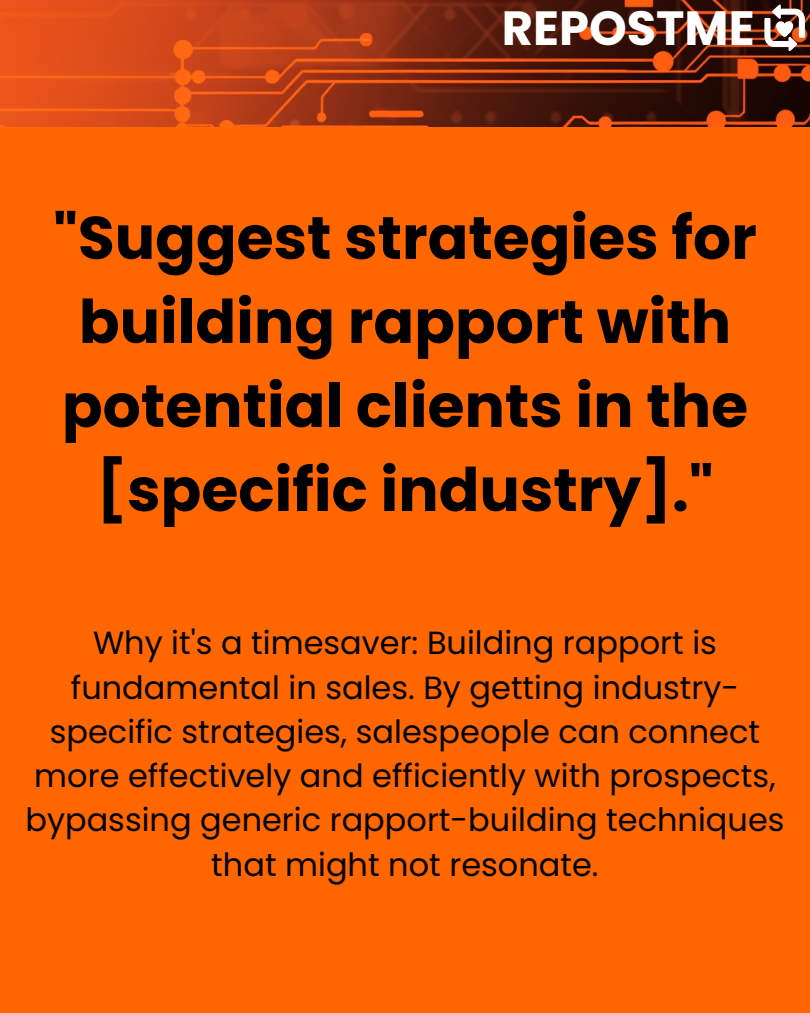
<style>
.page{position:relative;width:810px;height:1013px;background:#fff}
.page>*{position:absolute;margin:0;border:0;box-sizing:border-box;transform-origin:0 0}
.t1{font:700 60px/84px "Poppins";color:#000;text-align:center}
.t2{font:700 48px "Poppins";color:#fff}
.t3{font:32px/44.2px "Poppins";color:#000;text-align:center}
</style>
<div class="page">
<div style="left:0;top:0;width:810px;height:1012px;background:#f60"></div>
<img style="left:0;top:0;width:810px;height:126px">
<svg style="left:764px;top:5px;width:41px;height:46px;background:#a4857b"></svg>
<p class="t2" style="left:502px;top:-6px;width:254px">REPOSTME</p>
<p class="t1" style="left:53px;top:196px;width:705px">"Suggest strategies for building rapport with potential clients in the [specific industry]."</p>
<p class="t3" style="left:25px;top:621px;width:761px">Why it's a timesaver: Building rapport is fundamental in sales. By getting industry&shy;specific strategies, salespeople can connect more effectively and efficiently with prospects, bypassing generic rapport-building techniques that might not resonate.</p>
</div>
